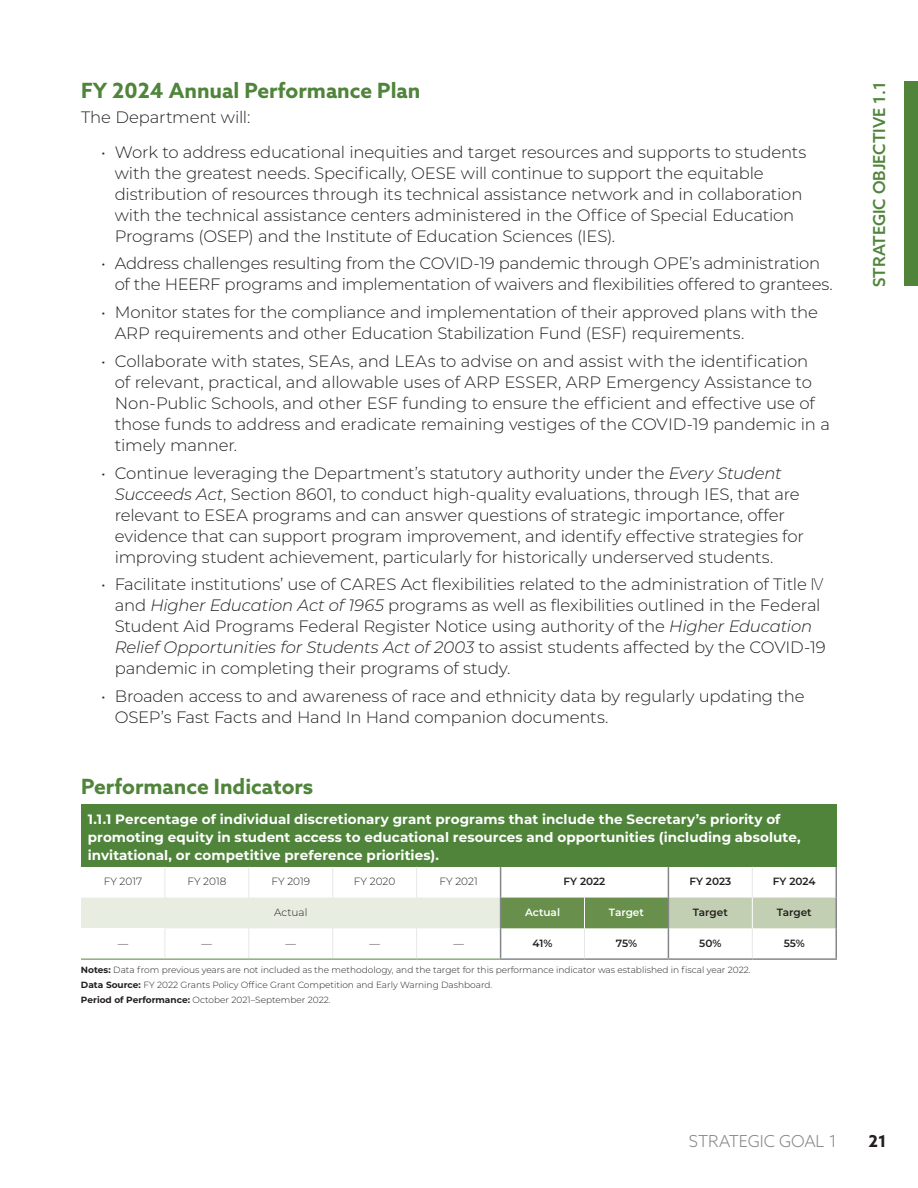
<style>
.page{position:relative;width:918px;height:1188px;background:#fff}
.page>*{position:absolute;margin:0;border:0;box-sizing:border-box;transform-origin:0 0}
.t1{font:700 21px "Azo Sans";color:#4f843a}
.t2{font:300 16.5px/21px "Montserrat";letter-spacing:-.01em;color:#231f20}
.t3{font:500 16.5px "Azo Sans";color:#4f843a}
.t4{font:300 16.5px "Azo Sans";letter-spacing:-.01em;color:#848689}
.t5{font:700 16.5px "Azo Sans";color:#231f20}
.t6{font:700 13.5px/18px "Montserrat";letter-spacing:.005em;color:#fff}
.t7{font:600 10.5px "Montserrat";color:#231f20}
.t8{font:300 10.5px "Montserrat";color:#231f20}
.t9{font:600 10.5px "Montserrat";color:#fff}
.t10{font:300 9px "Montserrat";color:#231f20}
.s1{font-style:italic}
.s2{font-family:"Helvetica Neue";font-weight:100}
.s3{font-weight:700}
</style>
<div class="page">
<div style="left:904px;top:81px;width:14px;height:204px;background:#4f843a"></div>
<div style="left:81px;top:804px;width:755px;height:63px;background:#4f843a"></div>
<svg style="left:81px;top:898px;width:755px;height:30px;background:#c3d1b6"></svg>
<hr style="left:81px;top:959px;width:84px;height:1px;background:#4f843a">
<hr style="left:417px;top:959px;width:83px;height:1px;background:#4f843a">
<hr style="left:500px;top:928px;width:1px;height:30px;background:#848689">
<hr style="left:500px;top:958px;width:84px;height:2px;background:#848689">
<hr style="left:836px;top:867px;width:1px;height:31px;background:#848689">
<hr style="left:836px;top:928px;width:1px;height:30px;background:#848689">
<hr style="left:752px;top:958px;width:85px;height:2px;background:#848689">
<hr style="left:752px;top:867px;width:1px;height:31px;background:#e7e7e7">
<hr style="left:165px;top:928px;width:1px;height:31px;background:#e7e7e7">
<hr style="left:249px;top:928px;width:1px;height:31px;background:#e7e7e7">
<hr style="left:332px;top:928px;width:1px;height:31px;background:#e7e7e7">
<hr style="left:416px;top:928px;width:1px;height:31px;background:#e7e7e7">
<hr style="left:165px;top:959px;width:84px;height:1px;background:#4f843a">
<hr style="left:249px;top:959px;width:84px;height:1px;background:#4f843a">
<hr style="left:333px;top:959px;width:84px;height:1px;background:#4f843a">
<hr style="left:752px;top:928px;width:1px;height:30px;background:#e7e7e7">
<hr style="left:668px;top:958px;width:84px;height:2px;background:#848689">
<hr style="left:165px;top:867px;width:1px;height:31px;background:#e7e7e7">
<hr style="left:249px;top:867px;width:1px;height:31px;background:#e7e7e7">
<hr style="left:332px;top:867px;width:1px;height:31px;background:#e7e7e7">
<hr style="left:416px;top:867px;width:1px;height:31px;background:#e7e7e7">
<hr style="left:668px;top:898px;width:1px;height:30px;background:#848689">
<hr style="left:500px;top:867px;width:1px;height:31px;background:#848689">
<hr style="left:668px;top:867px;width:1px;height:31px;background:#848689">
<hr style="left:584px;top:928px;width:1px;height:30px;background:#e7e7e7">
<hr style="left:668px;top:928px;width:1px;height:30px;background:#848689">
<hr style="left:585px;top:958px;width:83px;height:2px;background:#848689">
<hr style="left:500px;top:898px;width:1px;height:30px;background:#848689">
<hr style="left:584px;top:898px;width:1px;height:30px;background:#fff">
<hr style="left:752px;top:898px;width:1px;height:30px;background:#fff">
<hr style="left:836px;top:898px;width:1px;height:30px;background:#848689">
<hr style="left:836px;top:804px;width:1px;height:63px;background:#4f843a">
<h4 class="t1" style="left:81px;top:76px;width:341px">FY 2024 Annual Performance Plan</h4>
<p class="t2" style="left:81px;top:106px;width:171px">The Department will:</p>
<p class="t2" style="left:115px;top:141px;width:693px;text-indent:-13px">• Work to address educational inequities and target resources and supports to students with the greatest needs. Specifically, OESE will continue to support the equitable distribution of resources through its technical assistance network and in collaboration with the technical assistance centers administered in the Office of Special Education Programs (OSEP) and the Institute of Education Sciences (IES).</p>
<p class="t2" style="left:115px;top:252px;width:720px;text-indent:-13px">• Address challenges resulting from the COVID-19 pandemic through OPE’s administration of the HEERF programs and implementation of waivers and flexibilities offered to grantees.</p>
<p class="t2" style="left:115px;top:301px;width:705px;text-indent:-13px">• Monitor states for the compliance and implementation of their approved plans with the<br>ARP requirements and other Education Stabilization Fund (ESF) requirements.</p>
<p class="t2" style="left:115px;top:350px;width:717px;text-indent:-13px">• Collaborate with states, SEAs, and LEAs to advise on and assist with the identification<br>of relevant, practical, and allowable uses of ARP ESSER, ARP Emergency Assistance to Non-Public Schools, and other ESF funding to ensure the efficient and effective use of those funds to address and eradicate remaining vestiges of the COVID-19 pandemic in a timely manner.</p>
<p class="t2" style="left:115px;top:462px;width:691px;text-indent:-13px">• Continue leveraging the Department’s statutory authority under the <span class="s1">Every Student Succeeds Act</span>, Section 8601, to conduct high-quality evaluations, through IES, that are relevant to ESEA programs and can answer questions of strategic importance, offer evidence that can support program improvement, and identify effective strategies for improving student achievement, particularly for historically underserved students.</p>
<p class="t2" style="left:115px;top:574px;width:713px;text-indent:-13px">• Facilitate institutions’ use of CARES Act flexibilities related to the administration of Title <span class="s2">Ⅳ </span>and <span class="s1">Higher Education Act of 1965</span> programs as well as flexibilities outlined in the Federal Student Aid Programs Federal Register Notice using authority of the <span class="s1">Higher Education Relief Opportunities for Students Act of 2003</span> to assist students affected by the COVID-19 pandemic in completing their programs of study.</p>
<p class="t2" style="left:115px;top:685px;width:691px;text-indent:-13px">• Broaden access to and awareness of race and ethnicity data by regularly updating the<br>OSEP’s Fast Facts and Hand In Hand companion documents.</p>
<h4 class="t1" style="left:81px;top:772px;width:234px">Performance Indicators</h4>
<p class="t6" style="left:88px;top:810px;width:714px">1.1.1 Percentage of individual discretionary grant programs that include the Secretary’s priority of promoting equity in student access to educational resources and opportunities (including absolute, invitational, or competitive preference priorities).</p>
<p class="t8" style="left:104px;top:874px;width:40px">FY 2017</p>
<p class="t8" style="left:187px;top:874px;width:40px">FY 2018</p>
<p class="t8" style="left:271px;top:874px;width:40px">FY 2019</p>
<p class="t8" style="left:354px;top:874px;width:43px">FY 2020</p>
<p class="t8" style="left:439px;top:874px;width:40px">FY 2021</p>
<p class="t7" style="left:564px;top:874px;width:43px">FY 2022</p>
<p class="t7" style="left:689px;top:874px;width:43px">FY 2023</p>
<p class="t7" style="left:773px;top:874px;width:44px">FY 2024</p>
<p class="t8" style="left:274px;top:905px;width:35px">Actual</p>
<p class="t9" style="left:525px;top:905px;width:36px">Actual</p>
<p class="t9" style="left:609px;top:905px;width:36px">Target</p>
<p class="t7" style="left:693px;top:905px;width:36px">Target</p>
<p class="t7" style="left:777px;top:905px;width:36px">Target</p>
<p class="t8" style="left:118px;top:936px;width:12px">—</p>
<p class="t8" style="left:202px;top:936px;width:12px">—</p>
<p class="t8" style="left:286px;top:936px;width:12px">—</p>
<p class="t8" style="left:369px;top:936px;width:12px">—</p>
<p class="t8" style="left:453px;top:936px;width:12px">—</p>
<p class="t7" style="left:533px;top:936px;width:21px">41%</p>
<p class="t7" style="left:616px;top:936px;width:23px">75%</p>
<p class="t7" style="left:699px;top:936px;width:24px">50%</p>
<p class="t7" style="left:784px;top:936px;width:23px">55%</p>
<p class="t10" style="left:81px;top:963px;width:671px"><span class="s3">Notes:</span> Data from previous years are not included as the methodology, and the target for this performance indicator was established in fiscal year 2022.</p>
<p class="t10" style="left:81px;top:979px;width:413px"><span class="s3">Data Source:</span> FY 2022 Grants Policy Office Grant Competition and Early Warning Dashboard.</p>
<p class="t10" style="left:81px;top:994px;width:251px"><span class="s3">Period of Performance:</span> October 2021–September 2022.</p>
<p class="t3" style="left:868px;top:287px;width:207px;rotate:-90deg">STRATEGIC OBJECTIVE 1.1</p>
<p class="t4" style="left:689px;top:1130px;width:150px">STRATEGIC GOAL 1</p>
<p class="t5" style="left:868px;top:1130px;width:20px">21</p>
</div>
